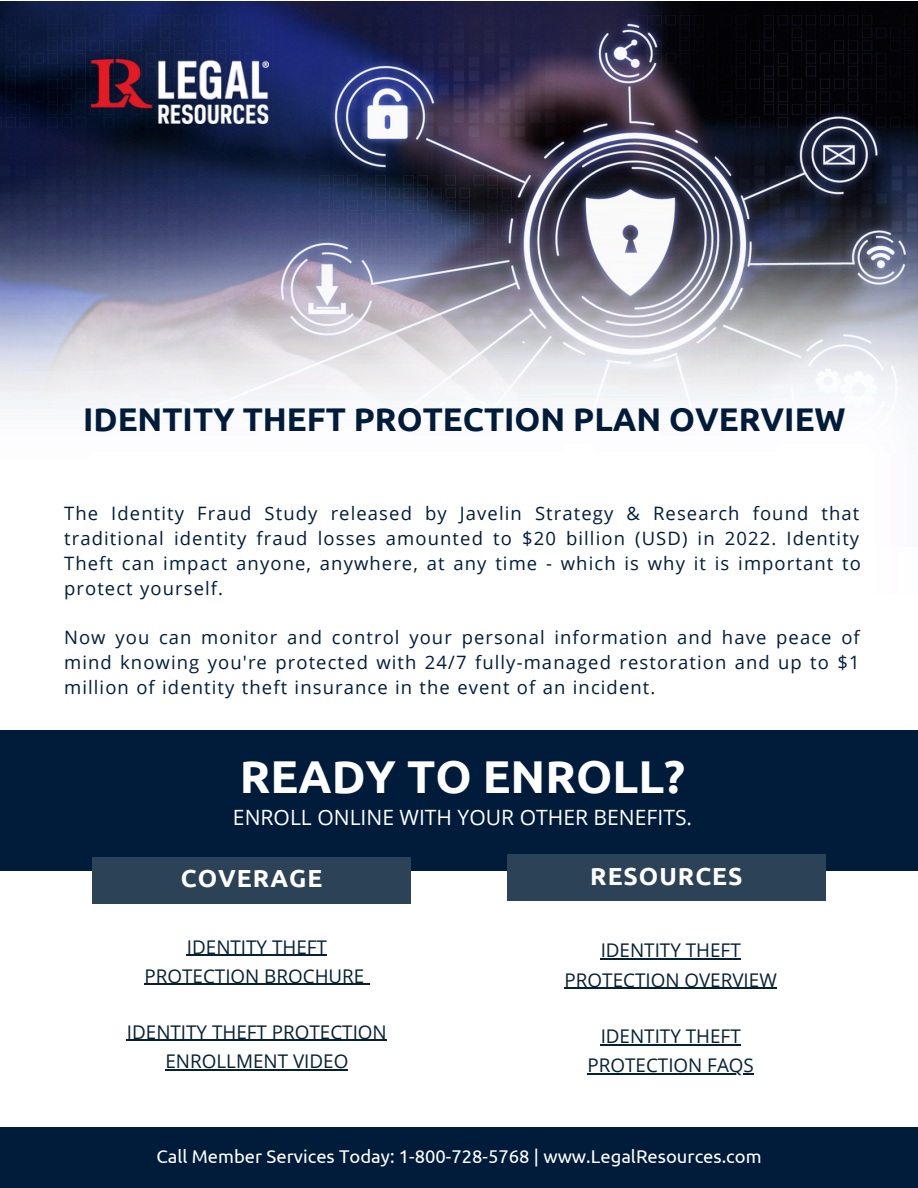
<style>
.page{position:relative;width:918px;height:1188px;background:#fff}
.page>*{position:absolute;margin:0;border:0;box-sizing:border-box;transform-origin:0 0}
.t1{font:700 46.05px "Ubuntu";color:#fff}
.t2{font:700 32.85px "Ubuntu";color:#001c3a}
.t3{font:700 24.75px "Ubuntu";letter-spacing:.04em;color:#fff}
.t4{font:21.15px "Open Sans";color:#fff}
.t5{font:18.9px/29.2px "Open Sans";color:#062133;text-align:center}
.t6{font:18.45px/24.8px "Open Sans";letter-spacing:.06em;color:#001c3a;text-align:justify}
.t7{font:18.45px "Ubuntu";color:#fff}
</style>
<div class="page">
<img style="left:0;top:2px;width:918px;height:137px">
<img style="left:0;top:139px;width:918px;height:282px">
<img style="left:92px;top:60px;width:176px;height:64px">
<div style="left:0;top:1127px;width:918px;height:61px;background:#001c3a"></div>
<div style="left:0;top:730px;width:918px;height:140px;background:#001c3a"></div>
<div style="left:92px;top:857px;width:319px;height:46px;background:#2b4257"></div>
<div style="left:507px;top:854px;width:318px;height:47px;background:#2b4257"></div>
<hr style="left:187px;top:955px;width:140px;height:1px;background:#062133">
<hr style="left:145px;top:984px;width:220px;height:1px;background:#062133">
<hr style="left:127px;top:1040px;width:260px;height:1px;background:#062133">
<hr style="left:166px;top:1069px;width:182px;height:1px;background:#062133">
<hr style="left:601px;top:958px;width:140px;height:2px;background:#062133">
<hr style="left:565px;top:988px;width:212px;height:1px;background:#062133">
<hr style="left:601px;top:1044px;width:140px;height:1px;background:#062133">
<hr style="left:588px;top:1073px;width:166px;height:2px;background:#062133">
<h2 class="t2" style="left:83px;top:401px;width:764px">IDENTITY THEFT PROTECTION PLAN OVERVIEW</h2>
<p class="t6" style="left:64px;top:501px;width:798px">The Identity Fraud Study released by Javelin Strategy &amp; Research found that traditional identity fraud losses amounted to $20 billion (USD) in 2022. Identity Theft can impact anyone, anywhere, at any time - which is why it is important to protect yourself.</p>
<p class="t6" style="left:64px;top:624px;width:797px">Now you can monitor and control your personal information and have peace of mind knowing you're protected with 24/7 fully-managed restoration and up to $1 million of identity theft insurance in the event of an incident.</p>
<h1 class="t1" style="left:240px;top:751px;width:447px">READY TO ENROLL?</h1>
<p class="t4" style="left:233px;top:803px;width:461px">ENROLL ONLINE WITH YOUR OTHER BENEFITS.</p>
<h3 class="t3" style="left:181px;top:864px;width:143px">COVERAGE</h3>
<h3 class="t3" style="left:590px;top:862px;width:154px">RESOURCES</h3>
<p class="t5" style="left:145px;top:932px;width:221px">IDENTITY THEFT<br>PROTECTION BROCHURE</p>
<p class="t5" style="left:127px;top:1017px;width:261px">IDENTITY THEFT PROTECTION<br>ENROLLMENT VIDEO</p>
<p class="t5" style="left:565px;top:935px;width:214px">IDENTITY THEFT<br>PROTECTION OVERVIEW</p>
<p class="t5" style="left:588px;top:1021px;width:168px">IDENTITY THEFT<br>PROTECTION FAQS</p>
<p class="t7" style="left:157px;top:1146px;width:607px">Call Member Services Today: 1-800-728-5768 | www.LegalResources.com</p>
</div>
